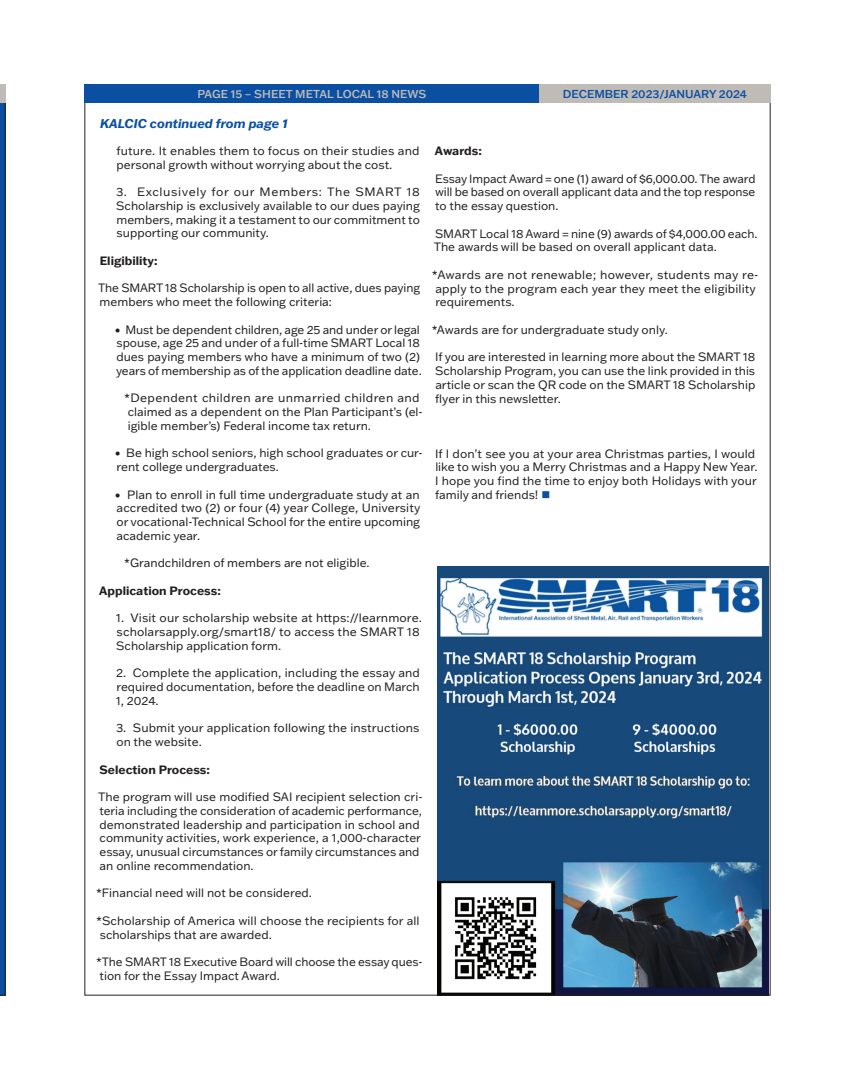
<style>
.page{position:relative;width:855px;height:1080px;background:#fff}
.page>*{position:absolute;margin:0;border:0;box-sizing:border-box;transform-origin:0 0}
.t1{font:italic 700 12.5px "Franklin Gothic ATF";color:#0a4fa2}
.t2{font:11.88px/13.8px "Franklin Gothic ATF";color:#231f20}
.t3{font:700 11.88px "Franklin Gothic ATF";color:#231f20}
.t4{font:500 11.25px "Franklin Gothic ATF";color:#bfbbb7}
.t5{font:500 11.25px "Franklin Gothic ATF";color:#0a4fa2}
.s1{color:#0a4fa2}
</style>
<div class="page">
<img style="left:437px;top:566px;width:332px;height:428px">
<img style="left:443px;top:886px;width:105px;height:104px">
<svg style="left:0;top:103px;width:6px;height:893px;background:#0e468c"></svg>
<div style="left:0;top:84px;width:6px;height:19px;background:#bfbbb7"></div>
<div style="left:84px;top:84px;width:455px;height:19px;background:#0a4fa2"></div>
<div style="left:539px;top:84px;width:232px;height:19px;background:#bfbbb7"></div>
<p class="t4" style="left:197px;top:86px;width:231px">PAGE 15 – SHEET METAL LOCAL 18 NEWS</p>
<p class="t5" style="left:563px;top:86px;width:186px">DECEMBER 2023/JANUARY 2024</p>
<p class="t1" style="left:100px;top:115px;width:189px">KALCIC continued from page 1</p>
<p class="t2" style="left:116px;top:143px;width:305px">future. It enables them to focus on their studies and personal growth without worrying about the cost.</p>
<p class="t2" style="left:116px;top:185px;width:305px;text-align:justify">3. Exclusively for our Members: The SMART 18<br>Scholarship is exclusively available to our dues paying members, making it a testament to our commitment to supporting our community.</p>
<p class="t3" style="left:100px;top:253px;width:59px">Eligibility:</p>
<p class="t2" style="left:98px;top:281px;width:324px">The SMART 18 Scholarship is open to all active, dues paying members who meet the following criteria:</p>
<p class="t2" style="left:115px;top:322px;width:308px">• Must be dependent children, age 25 and under or legal spouse, age 25 and under of a full-time SMART Local 18 dues paying members who have a minimum of two (2) years of membership as of the application deadline date.</p>
<p class="t2" style="left:124px;top:391px;width:300px">*Dependent children are unmarried children and claimed as a dependent on the Plan Participant’s (el&shy;igible member’s) Federal income tax return.</p>
<p class="t2" style="left:115px;top:446px;width:309px">• Be high school seniors, high school graduates or cur&shy;rent college undergraduates.</p>
<p class="t2" style="left:115px;top:487px;width:307px;text-align:justify">• Plan to enroll in full time undergraduate study at an accredited two (2) or four (4) year College, University or vocational-Technical School for the entire upcoming academic year.</p>
<p class="t2" style="left:124px;top:556px;width:247px">*Grandchildren of members are not eligible.</p>
<p class="t3" style="left:99px;top:583px;width:123px">Application Process:</p>
<p class="t2" style="left:116px;top:611px;width:307px">1. Visit our scholarship website at https://learnmore. scholarsapply.org/smart18/ to access the SMART 18<br>Scholarship application form.</p>
<p class="t2" style="left:116px;top:666px;width:305px;text-align:justify">2. Complete the application, including the essay and required documentation, before the deadline on March 1, 2024.</p>
<p class="t2" style="left:116px;top:721px;width:305px">3. Submit your application following the instructions on the website.</p>
<p class="t3" style="left:100px;top:761px;width:112px">Selection Process:</p>
<p class="t2" style="left:98px;top:790px;width:326px">The program will use modified SAI recipient selection cri&shy;teria including the consideration of academic performance, demonstrated leadership and participation in school and community activities, work experience, a 1,000-character essay, unusual circumstances or family circumstances and an online recommendation.</p>
<p class="t2" style="left:96px;top:886px;width:218px">*Financial need will not be considered.</p>
<p class="t2" style="left:100px;top:913px;width:321px;text-indent:-4px">*Scholarship of America will choose the recipients for all scholarships that are awarded.</p>
<p class="t2" style="left:96px;top:955px;width:328px">*The SMART 18 Executive Board will choose the essay ques&shy;tion for the Essay Impact Award.</p>
<p class="t3" style="left:435px;top:143px;width:48px">Awards:</p>
<p class="t2" style="left:435px;top:171px;width:322px;text-align:justify">Essay Impact Award = one (1) award of $6,000.00. The award will be based on overall applicant data and the top response to the essay question.</p>
<p class="t2" style="left:434px;top:226px;width:325px">SMART Local 18 Award = nine (9) awards of $4,000.00 each.<br>The awards will be based on overall applicant data.</p>
<p class="t2" style="left:435px;top:267px;width:325px;text-indent:-4px">*Awards are not renewable; however, students may re&shy;apply to the program each year they meet the eligibility requirements.</p>
<p class="t2" style="left:432px;top:322px;width:238px">*Awards are for undergraduate study only.</p>
<p class="t2" style="left:435px;top:350px;width:322px;text-align:justify">If you are interested in learning more about the SMART 18<br>Scholarship Program, you can use the link provided in this article or scan the QR code on the SMART 18 Scholarship flyer in this newsletter.</p>
<p class="t2" style="left:435px;top:446px;width:324px">If I don’t see you at your area Christmas parties, I would like to wish you a Merry Christmas and a Happy New Year.<br>I hope you find the time to enjoy both Holidays with your family and friends! <span class="s1">■</span></p>
</div>
